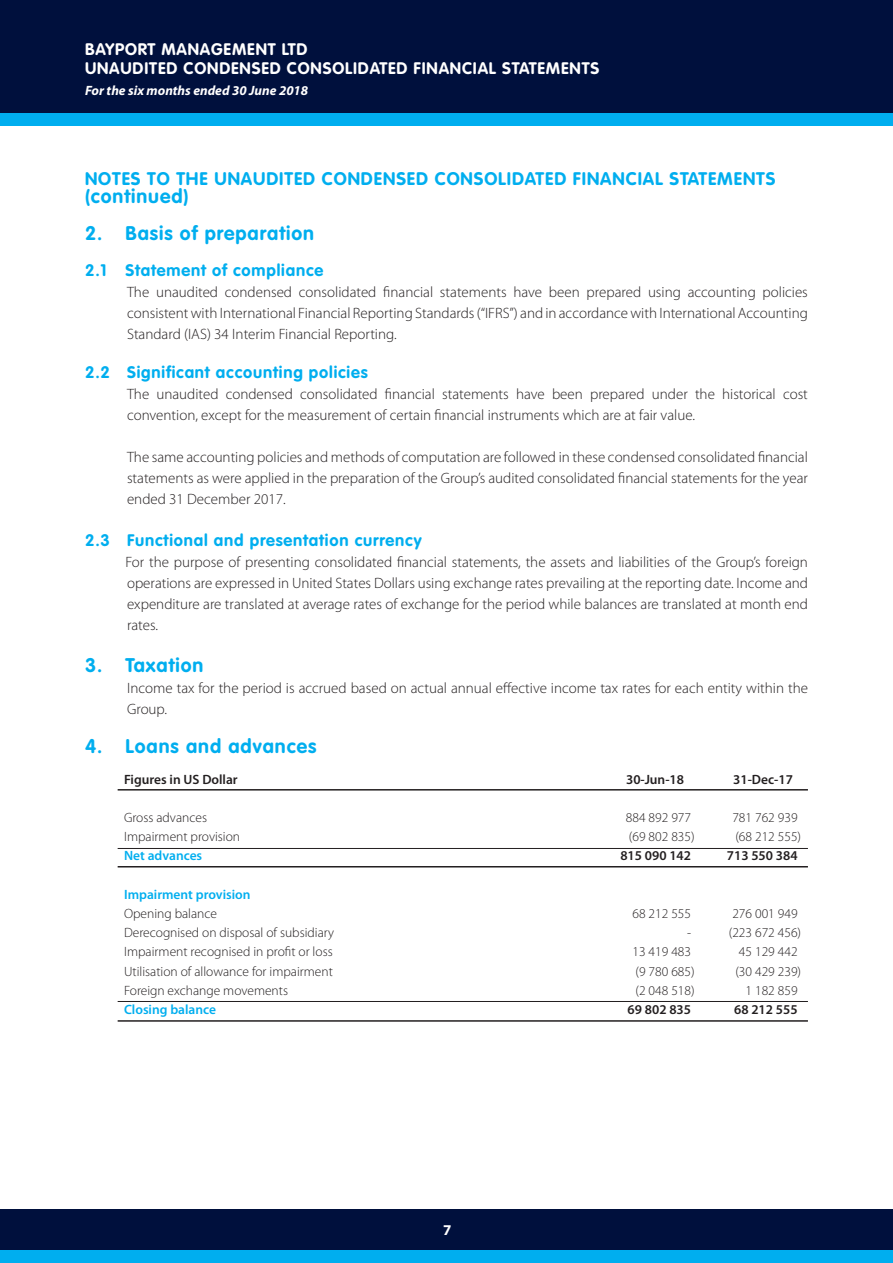
<style>
.page{position:relative;width:893px;height:1263px;background:#fff}
.page>*{position:absolute;margin:0;border:0;box-sizing:border-box;transform-origin:0 0}
.t1{font:700 19.5px "VAG Rounded Std";letter-spacing:.05em;color:#00aeef}
.t2{font:700 18px "VAG Rounded Std";letter-spacing:.05em;color:#00aeef}
.t3{font:700 16.5px "VAG Rounded Std";letter-spacing:.05em;color:#00aeef}
.t4{font:700 16.5px/19.8px "VAG Rounded Std";letter-spacing:.05em;color:#fff}
.t5{font:300 15px/21px "Myriad Pro";color:#231f20;text-align:justify}
.t6{font:700 15px "Myriad Pro";color:#fff}
.t7{font:300 13.5px "Myriad Pro";color:#231f20}
.t8{font:600 13.5px "Myriad Pro";color:#231f20}
.t9{font:600 13.5px "Myriad Pro";color:#00aeef}
.t10{font:italic 700 13.5px "Myriad Pro";color:#fff}
</style>
<div class="page">
<div style="left:0;top:0;width:893px;height:114px;background:#00103d"></div>
<div style="left:0;top:113px;width:893px;height:13px;background:#00aeef"></div>
<div style="left:0;top:1209px;width:893px;height:42px;background:#00103d"></div>
<div style="left:0;top:1250px;width:893px;height:13px;background:#00aeef"></div>
<hr style="left:118px;top:848px;width:690px;height:1px;background:#231f20">
<hr style="left:118px;top:866px;width:690px;height:1px;background:#231f20">
<hr style="left:118px;top:789px;width:690px;height:1px;background:#231f20">
<hr style="left:118px;top:1001px;width:690px;height:1px;background:#231f20">
<hr style="left:118px;top:1020px;width:690px;height:2px;background:#231f20">
<p class="t4" style="left:85px;top:40px;width:516px">BAYPORT MANAGEMENT LTD<br>UNAUDITED CONDENSED CONSOLIDATED FINANCIAL STATEMENTS</p>
<p class="t10" style="left:85px;top:82px;width:225px">For the six months ended 30 June 2018</p>
<p class="t2" style="left:85px;top:168px;width:692px">NOTES TO THE UNAUDITED CONDENSED CONSOLIDATED FINANCIAL STATEMENTS</p>
<h1 class="t1" style="left:85px;top:185px;width:105px">(continued)</h1>
<h1 class="t1" style="left:85px;top:222px;width:231px">2. Basis of preparation</h1>
<p class="t3" style="left:85px;top:260px;width:240px">2.1 Statement of compliance</p>
<p class="t5" style="left:127px;top:281px;width:682px">The unaudited condensed consolidated financial statements have been prepared using accounting policies consistent with International Financial Reporting Standards (“IFRS”) and in accordance with International Accounting Standard (IAS) 34 Interim Financial Reporting.</p>
<p class="t3" style="left:85px;top:362px;width:284px">2.2 Significant accounting policies</p>
<p class="t5" style="left:127px;top:383px;width:682px">The unaudited condensed consolidated financial statements have been prepared under the historical cost convention, except for the measurement of certain financial instruments which are at fair value.</p>
<p class="t5" style="left:127px;top:446px;width:682px">The same accounting policies and methods of computation are followed in these condensed consolidated financial statements as were applied in the preparation of the Group’s audited consolidated financial statements for the year ended 31 December 2017.</p>
<p class="t3" style="left:85px;top:530px;width:338px">2.3 Functional and presentation currency</p>
<p class="t5" style="left:126px;top:551px;width:684px">For the purpose of presenting consolidated financial statements, the assets and liabilities of the Group’s foreign operations are expressed in United States Dollars using exchange rates prevailing at the reporting date. Income and expenditure are translated at average rates of exchange for the period while balances are translated at month end rates.</p>
<h1 class="t1" style="left:85px;top:654px;width:120px">3. Taxation</h1>
<p class="t5" style="left:127px;top:677px;width:682px">Income tax for the period is accrued based on actual annual effective income tax rates for each entity within the<br>Group.</p>
<h1 class="t1" style="left:85px;top:735px;width:233px">4. Loans and advances</h1>
<p class="t8" style="left:124px;top:770px;width:115px">Figures in US Dollar</p>
<p class="t8" style="left:626px;top:770px;width:59px">30-Jun-18</p>
<p class="t8" style="left:733px;top:770px;width:61px">31-Dec-17</p>
<p class="t7" style="left:124px;top:809px;width:85px">Gross advances</p>
<p class="t7" style="left:626px;top:809px;width:67px">884 892 977</p>
<p class="t7" style="left:732px;top:809px;width:67px">781 762 939</p>
<p class="t7" style="left:124px;top:828px;width:118px">Impairment provision</p>
<p class="t7" style="left:629px;top:828px;width:67px">(69 802 835)</p>
<p class="t7" style="left:735px;top:828px;width:67px">(68 212 555)</p>
<p class="t9" style="left:124px;top:847px;width:80px">Net advances</p>
<p class="t8" style="left:620px;top:847px;width:72px">815 090 142</p>
<p class="t8" style="left:727px;top:847px;width:72px">713 550 384</p>
<p class="t9" style="left:124px;top:885px;width:128px">Impairment provision</p>
<p class="t7" style="left:124px;top:905px;width:95px">Opening balance</p>
<p class="t7" style="left:632px;top:905px;width:60px">68 212 555</p>
<p class="t7" style="left:732px;top:905px;width:67px">276 001 949</p>
<p class="t7" style="left:124px;top:924px;width:212px">Derecognised on disposal of subsidiary</p>
<p class="t7" style="left:687px;top:924px;width:6px">-</p>
<p class="t7" style="left:729px;top:924px;width:74px">(223 672 456)</p>
<p class="t7" style="left:124px;top:944px;width:210px">Impairment recognised in profit or loss</p>
<p class="t7" style="left:632px;top:944px;width:60px">13 419 483</p>
<p class="t7" style="left:739px;top:944px;width:60px">45 129 442</p>
<p class="t7" style="left:124px;top:963px;width:210px">Utilisation of allowance for impairment</p>
<p class="t7" style="left:635px;top:963px;width:61px">(9 780 685)</p>
<p class="t7" style="left:735px;top:963px;width:67px">(30 429 239)</p>
<p class="t7" style="left:124px;top:982px;width:166px">Foreign exchange movements</p>
<p class="t7" style="left:635px;top:982px;width:61px">(2 048 518)</p>
<p class="t7" style="left:746px;top:982px;width:54px">1 182 859</p>
<p class="t9" style="left:124px;top:1001px;width:94px">Closing balance</p>
<p class="t8" style="left:628px;top:1001px;width:65px">69 802 835</p>
<p class="t8" style="left:734px;top:1001px;width:65px">68 212 555</p>
<p class="t6" style="left:443px;top:1220px;width:10px">7</p>
</div>
